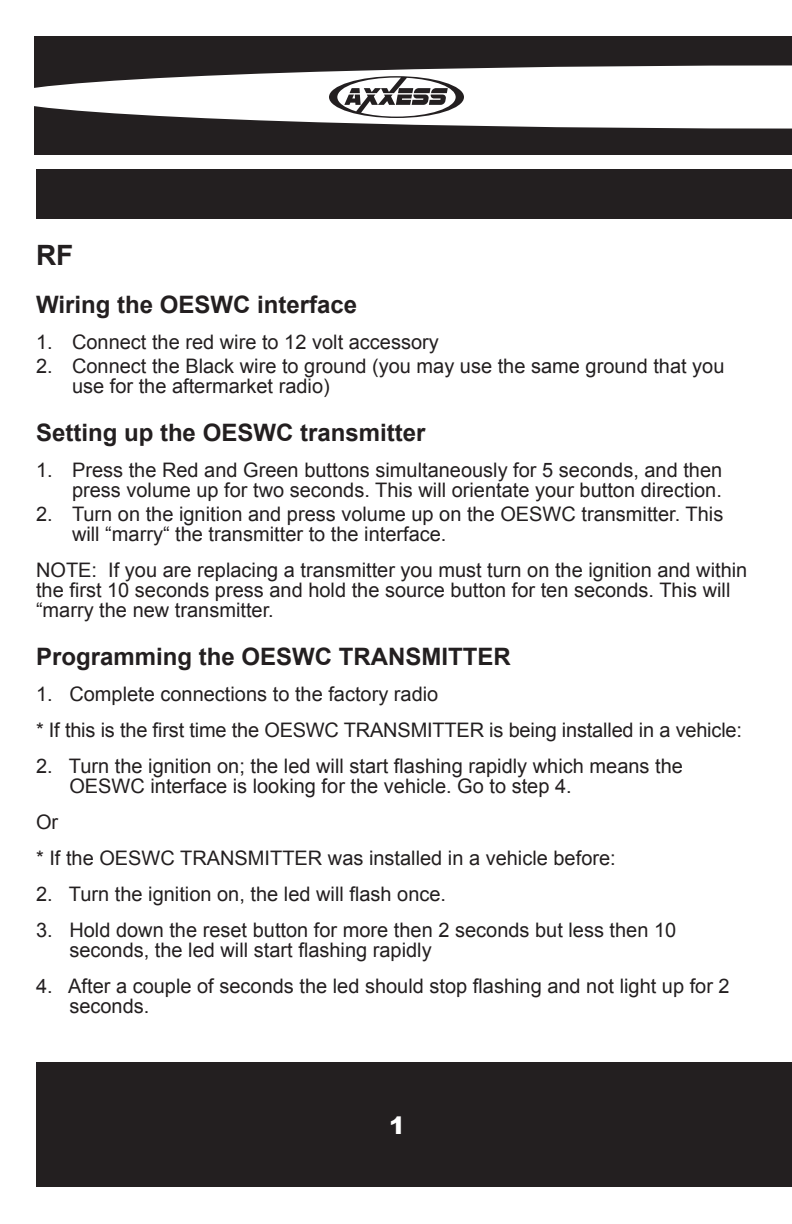
<style>
.page{position:relative;width:792px;height:1224px;background:#fff}
.page>*{position:absolute;margin:0;border:0;box-sizing:border-box;transform-origin:0 0}
.t1{font:700 28px "Arial";color:#231f20}
.t2{font:700 24px "Arial";color:#231f20}
.t3{font:900 24px "Arial";color:#fff}
.t4{font:20px/20px "Arial";color:#231f20}
</style>
<div class="page">
<div style="left:36px;top:1063px;width:756px;height:124px;background:#231f20"></div>
<div style="left:34px;top:36px;width:758px;height:119px;background:#231f20"></div>
<svg style="left:34px;top:65px;width:758px;height:64px;fill:#fff"></svg>
<div style="left:36px;top:169px;width:756px;height:50px;background:#231f20"></div>
<svg style="left:329px;top:76px;width:135px;height:42px"></svg>
<h1 class="t1" style="left:36px;top:237px;width:39px">RF</h1>
<p class="t2" style="left:36px;top:289px;width:323px">Wiring the OESWC interface</p>
<p class="t4" style="left:36px;top:332px;width:404px">1. Connect the red wire to 12 volt accessory</p>
<p class="t4" style="left:72px;top:356px;width:654px;text-indent:-36px">2. Connect the Black wire to ground (you may use the same ground that you use for the aftermarket radio)</p>
<p class="t2" style="left:36px;top:417px;width:391px">Setting up the OESWC transmitter</p>
<p class="t4" style="left:36px;top:460px;width:688px;text-align:right">1. Press the Red and Green buttons simultaneously for 5 seconds, and then press volume up for two seconds. This will orientate your button direction.</p>
<p class="t4" style="left:72px;top:504px;width:653px;text-indent:-36px">2. Turn on the ignition and press volume up on the OESWC transmitter. This will “marry“ the transmitter to the interface.</p>
<p class="t4" style="left:36px;top:560px;width:713px">NOTE: If you are replacing a transmitter you must turn on the ignition and within the first 10 seconds press and hold the source button for ten seconds. This will “marry the new transmitter.</p>
<p class="t2" style="left:36px;top:641px;width:476px">Programming the OESWC TRANSMITTER</p>
<p class="t4" style="left:36px;top:676px;width:708px;line-height:36px">1. Complete connections to the factory radio<br>* If this is the first time the OESWC TRANSMITTER is being installed in a vehicle:</p>
<p class="t4" style="left:69px;top:756px;width:615px;text-indent:-33px">2. Turn the ignition on; the led will start flashing rapidly which means the<br>OESWC interface is looking for the vehicle. Go to step 4.</p>
<p class="t4" style="left:36px;top:804px;width:581px;line-height:36px">Or<br>* If the OESWC TRANSMITTER was installed in a vehicle before:</p>
<p class="t4" style="left:36px;top:884px;width:412px">2. Turn the ignition on, the led will flash once.</p>
<p class="t4" style="left:69px;top:920px;width:608px;text-indent:-33px">3. Hold down the reset button for more then 2 seconds but less then 10 seconds, the led will start flashing rapidly</p>
<p class="t4" style="left:69px;top:976px;width:662px;text-indent:-33px">4. After a couple of seconds the led should stop flashing and not light up for 2 seconds.</p>
<p class="t3" style="left:389px;top:1112px;width:18px">1</p>
</div>
